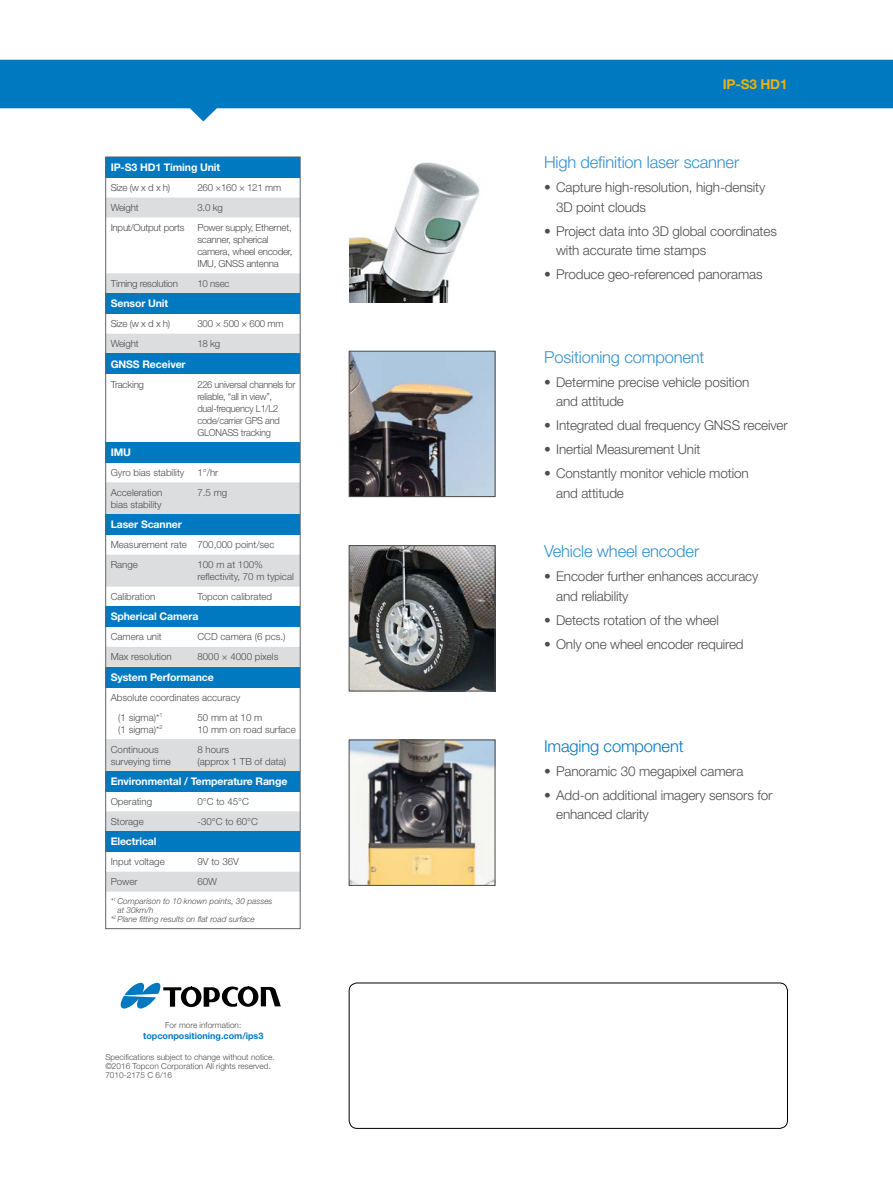
<style>
.page{position:relative;width:893px;height:1188px;background:#fff}
.page>*{position:absolute;margin:0;border:0;box-sizing:border-box;transform-origin:0 0}
.t1{font:300 16.5px "Helvetica Neue LT Std";letter-spacing:-.01em;color:#328fce}
.t2{font:300 16.5px "Helvetica Neue LT Std";letter-spacing:-.01em;color:#0079c1}
.t3{font:300 13.5px/19.5px "Helvetica Neue LT Std";letter-spacing:-.01em;color:#4d4d4f}
.t4{font:700 13.5px "Helvetica Neue LT Std";letter-spacing:-.01em;color:#eeb111}
.t5{font:700 10.5px "Helvetica Neue LT Std";letter-spacing:-.01em;color:#fff}
.t6{font:300 9.75px/12px "Helvetica Neue LT Std";color:#4d4d4f}
.t7{font:300 9.75px/12px "Helvetica Neue LT Std";letter-spacing:-.025em;color:#4d4d4f}
.t8{font:300 9.75px/12px "Helvetica Neue LT Std";letter-spacing:-.025em;color:#4d4d4f;scale:.95 1}
.t9{font:700 9px "Helvetica Neue LT Std";color:#0079c1}
.t10{font:300 8.25px/9px "Helvetica Neue LT Std";color:#4d4d4f}
.t11{font:italic 300 8.25px "Helvetica Neue LT Std";color:#4d4d4f}
</style>
<div class="page">
<svg style="left:0;top:60px;width:893px;height:61px;fill:#0079c1"></svg>
<div style="left:349px;top:983px;width:439px;height:146px;border:1px solid #000;border-radius:8px"></div>
<svg style="left:120px;top:983px;width:161px;height:26px"></svg>
<div style="left:106px;top:157px;width:194px;height:21px;background:#0079c1"></div>
<svg style="left:107px;top:198px;width:191px;height:694px"></svg>
<div style="left:106px;top:293px;width:194px;height:21px;background:#0079c1"></div>
<div style="left:106px;top:354px;width:194px;height:20px;background:#0079c1"></div>
<div style="left:106px;top:442px;width:194px;height:20px;background:#0079c1"></div>
<div style="left:106px;top:514px;width:194px;height:21px;background:#0079c1"></div>
<div style="left:106px;top:607px;width:194px;height:20px;background:#0079c1"></div>
<div style="left:106px;top:667px;width:194px;height:20px;background:#0079c1"></div>
<div style="left:106px;top:771px;width:194px;height:20px;background:#0079c1"></div>
<div style="left:106px;top:831px;width:194px;height:21px;background:#0079c1"></div>
<div style="left:105px;top:157px;width:195px;height:772px;border:1px solid #636466"></div>
<img style="left:351px;top:353px;width:142px;height:142px">
<div style="left:349px;top:351px;width:146px;height:146px;border:1px solid #4d4d4f"></div>
<img style="left:349px;top:162px;width:131px;height:140px">
<img style="left:351px;top:547px;width:142px;height:142px">
<div style="left:349px;top:545px;width:146px;height:146px;border:1px solid #4d4d4f"></div>
<img style="left:351px;top:742px;width:142px;height:142px">
<div style="left:349px;top:740px;width:146px;height:146px;border:1px solid #4d4d4f"></div>
<p class="t5" style="left:111px;top:161px;width:111px">IP-S3 HD1 Timing Unit</p>
<p class="t6" style="left:111px;top:181px;width:61px">Size (w x d x h)</p>
<p class="t7" style="left:197px;top:181px;width:85px">260 ×160 × 121 mm</p>
<p class="t6" style="left:111px;top:201px;width:29px">Weight</p>
<p class="t6" style="left:197px;top:201px;width:27px">3.0 kg</p>
<p class="t7" style="left:111px;top:221px;width:75px">Input/Output ports</p>
<p class="t7" style="left:197px;top:221px;width:97px">Power supply, Ethernet, scanner, spherical camera, wheel encoder,<br>IMU, GNSS antenna</p>
<p class="t7" style="left:111px;top:277px;width:69px">Timing resolution</p>
<p class="t6" style="left:197px;top:277px;width:34px">10 nsec</p>
<p class="t5" style="left:111px;top:297px;width:59px">Sensor Unit</p>
<p class="t6" style="left:111px;top:318px;width:61px">Size (w x d x h)</p>
<p class="t7" style="left:197px;top:318px;width:88px">300 × 500 × 600 mm</p>
<p class="t6" style="left:111px;top:337px;width:29px">Weight</p>
<p class="t6" style="left:197px;top:337px;width:24px">18 kg</p>
<p class="t5" style="left:111px;top:357px;width:76px">GNSS Receiver</p>
<p class="t7" style="left:111px;top:378px;width:35px">Tracking</p>
<p class="t8" style="left:197px;top:378px;width:105px">226 universal channels for reliable, “all in view”, dual-frequency L1/L2 code/carrier GPS and<br>GLONASS tracking</p>
<p class="t5" style="left:111px;top:446px;width:22px">IMU</p>
<p class="t6" style="left:111px;top:466px;width:75px">Gyro bias stability</p>
<p class="t6" style="left:197px;top:466px;width:22px">1°/hr</p>
<p class="t6" style="left:111px;top:486px;width:53px">Acceleration bias stability</p>
<p class="t6" style="left:197px;top:486px;width:31px">7.5 mg</p>
<p class="t5" style="left:111px;top:518px;width:73px">Laser Scanner</p>
<p class="t6" style="left:111px;top:535px;width:165px;line-height:20px">Measurement rate 700,000 point/sec<br>Range</p>
<p class="t6" style="left:197px;top:558px;width:98px">100 m at 100% reflectivity, 70 m typical</p>
<p class="t6" style="left:111px;top:590px;width:46px">Calibration</p>
<p class="t6" style="left:197px;top:590px;width:76px">Topcon calibrated</p>
<p class="t5" style="left:111px;top:610px;width:89px">Spherical Camera</p>
<p class="t6" style="left:111px;top:631px;width:53px">Camera unit</p>
<p class="t6" style="left:197px;top:631px;width:90px">CCD camera (6 pcs.)</p>
<p class="t6" style="left:111px;top:651px;width:63px">Max resolution</p>
<p class="t6" style="left:197px;top:651px;width:82px">8000 × 4000 pixels</p>
<p class="t5" style="left:111px;top:671px;width:105px">System Performance</p>
<p class="t6" style="left:118px;top:687px;width:124px;line-height:20px;text-indent:-7px">Absolute coordinates accuracy (1 sigma)*<sup>1</sup></p>
<p class="t6" style="left:118px;top:723px;width:46px">(1 sigma)*<sup>2</sup></p>
<p class="t6" style="left:197px;top:711px;width:100px">50 mm at 10 m<br>10 mm on road surface</p>
<p class="t6" style="left:111px;top:743px;width:62px">Continuous surveying time</p>
<p class="t6" style="left:197px;top:743px;width:90px">8 hours<br>(approx 1 TB of data)</p>
<p class="t5" style="left:111px;top:775px;width:178px">Environmental / Temperature Range</p>
<p class="t6" style="left:111px;top:795px;width:43px">Operating</p>
<p class="t6" style="left:197px;top:795px;width:53px">0°C to 45°C</p>
<p class="t6" style="left:111px;top:815px;width:35px">Storage</p>
<p class="t6" style="left:197px;top:815px;width:62px">-30°C to 60°C</p>
<p class="t5" style="left:111px;top:835px;width:47px">Electrical</p>
<p class="t6" style="left:111px;top:856px;width:55px">Input voltage</p>
<p class="t6" style="left:197px;top:856px;width:43px">9V to 36V</p>
<p class="t6" style="left:111px;top:875px;width:28px">Power</p>
<p class="t6" style="left:197px;top:875px;width:21px">60W</p>
<p class="t11" style="left:111px;top:896px;width:163px">*<sup>1</sup> Comparison to 10 known points, 30 passes</p>
<p class="t11" style="left:117px;top:905px;width:38px">at 30km/h</p>
<p class="t11" style="left:111px;top:914px;width:146px">*<sup>2</sup> Plane fitting results on flat road surface</p>
<p class="t10" style="left:165px;top:1021px;width:78px">For more information:</p>
<p class="t9" style="left:143px;top:1030px;width:122px">topconpositioning.com/ips3</p>
<p class="t10" style="left:105px;top:1053px;width:171px">Specifications subject to change without notice. ©2016 Topcon Corporation All rights reserved.<br>7010-2175 C 6/16</p>
<p class="t4" style="left:723px;top:75px;width:66px">IP-S3 HD1</p>
<p class="t1" style="left:544px;top:152px;width:197px">High definition laser scanner</p>
<p class="t3" style="left:556px;top:178px;width:211px;text-indent:-12px">• Capture high-resolution, high-density<br>3D point clouds</p>
<p class="t3" style="left:556px;top:221px;width:222px;text-indent:-12px">• Project data into 3D global coordinates with accurate time stamps</p>
<p class="t3" style="left:544px;top:265px;width:220px">• Produce geo-referenced panoramas</p>
<p class="t1" style="left:544px;top:347px;width:162px">Positioning component</p>
<p class="t3" style="left:556px;top:372px;width:195px;text-indent:-12px">• Determine precise vehicle position and attitude</p>
<p class="t3" style="left:544px;top:415px;width:245px">• Integrated dual frequency GNSS receiver</p>
<p class="t3" style="left:544px;top:439px;width:158px">• Inertial Measurement Unit</p>
<p class="t3" style="left:556px;top:463px;width:194px;text-indent:-12px">• Constantly monitor vehicle motion and attitude</p>
<p class="t1" style="left:544px;top:541px;width:157px">Vehicle wheel encoder</p>
<p class="t3" style="left:556px;top:566px;width:204px;text-indent:-12px">• Encoder further enhances accuracy and reliability</p>
<p class="t3" style="left:544px;top:610px;width:176px">• Detects rotation of the wheel</p>
<p class="t3" style="left:544px;top:634px;width:201px">• Only one wheel encoder required</p>
<p class="t2" style="left:544px;top:736px;width:141px">Imaging component</p>
<p class="t3" style="left:544px;top:761px;width:201px">• Panoramic 30 megapixel camera</p>
<p class="t3" style="left:556px;top:785px;width:218px;text-indent:-12px">• Add-on additional imagery sensors for enhanced clarity</p>
</div>
